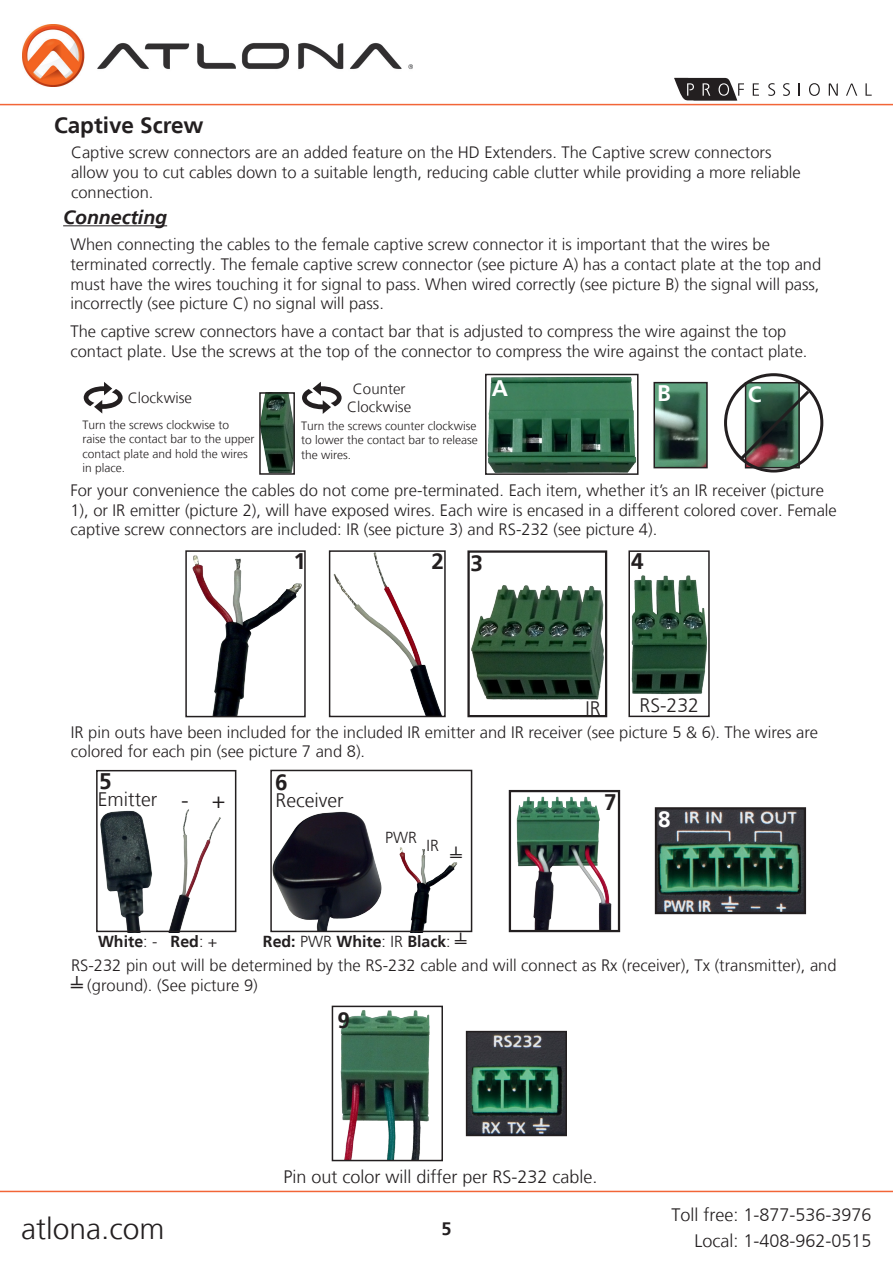
<style>
.page{position:relative;width:893px;height:1263px;background:#fff}
.page>*{position:absolute;margin:0;border:0;box-sizing:border-box;transform-origin:0 0}
.t1{font:300 30px "Frutiger LT";color:#231f20}
.t2{font:300 22.8px "Frutiger LT";color:#231f20}
.t3{font:700 22.5px "Frutiger LT";color:#231f20}
.t4{font:700 22.5px "Frutiger LT";color:#fff}
.t5{font:300 19.5px "Frutiger LT";color:#231f20}
.t6{font:italic 700 19.5px "Frutiger LT";color:#231f20}
.t7{font:300 18px/26px "Frutiger LT";color:#231f20;text-align:right}
.t8{font:700 18px "Frutiger LT";color:#231f20}
.t9{font:300 16.5px/19.8px "Frutiger LT";color:#231f20}
.t10{font:700 15.9px "Frutiger LT";color:#231f20}
.t11{font:300 15.9px "Frutiger LT";color:#231f20}
.t12{font:15.9px "Times New Roman";color:#231f20}
.t13{font:300 15px "Frutiger LT";color:#231f20}
.t14{font:300 12px/14.4px "Frutiger LT";color:#231f20}
.s1{font-weight:300}
.s2{font-family:"Times New Roman";font-weight:400}
.s3{font-family:"Arial";font-weight:400}
</style>
<div class="page">
<img style="left:333px;top:553px;width:109px;height:161px">
<div style="left:329px;top:550px;width:117px;height:167px;border:2px solid #231f20"></div>
<img style="left:471px;top:585px;width:133px;height:115px">
<div style="left:467px;top:550px;width:140px;height:167px;border:2px solid #231f20"></div>
<hr style="left:63px;top:225px;width:104px;height:1px;background:#231f20">
<img style="left:658px;top:810px;width:145px;height:101px">
<div style="left:655px;top:807px;width:151px;height:107px;border:2px solid #231f20"></div>
<img style="left:516px;top:796px;width:96px;height:133px">
<div style="left:509px;top:790px;width:111px;height:142px;border:2px solid #231f20"></div>
<img style="left:488px;top:377px;width:147px;height:95px">
<div style="left:485px;top:374px;width:153px;height:101px;border:2px solid #231f20"></div>
<img style="left:656px;top:385px;width:49px;height:80px">
<div style="left:653px;top:382px;width:55px;height:86px;border:2px solid #231f20"></div>
<img style="left:748px;top:385px;width:49px;height:80px">
<div style="left:745px;top:382px;width:55px;height:86px;border:2px solid #231f20"></div>
<img style="left:192px;top:555px;width:110px;height:159px">
<div style="left:185px;top:550px;width:121px;height:167px;border:2px solid #231f20"></div>
<img style="left:100px;top:810px;width:37px;height:119px">
<img style="left:137px;top:803px;width:100px;height:129px">
<div style="left:96px;top:770px;width:140px;height:162px;border:2px solid #231f20"></div>
<img style="left:273px;top:811px;width:109px;height:118px">
<img style="left:399px;top:847px;width:59px;height:82px">
<div style="left:270px;top:770px;width:202px;height:162px;border:2px solid #231f20"></div>
<div style="left:724px;top:373px;width:99px;height:99px;border:3px solid #231f20;border-radius:50%"></div>
<svg style="left:737px;top:387px;width:75px;height:76px"></svg>
<svg style="left:302px;top:382px;width:40px;height:32px"></svg>
<svg style="left:84px;top:382px;width:39px;height:31px"></svg>
<img style="left:262px;top:395px;width:30px;height:77px">
<div style="left:259px;top:392px;width:36px;height:83px;border:2px solid #231f20"></div>
<img style="left:340px;top:1010px;width:90px;height:148px">
<div style="left:332px;top:1006px;width:111px;height:155px;border:2px solid #231f20"></div>
<img style="left:469px;top:1034px;width:95px;height:99px">
<div style="left:466px;top:1031px;width:101px;height:105px;border:2px solid #231f20"></div>
<img style="left:631px;top:575px;width:76px;height:120px">
<div style="left:628px;top:550px;width:82px;height:167px;border:2px solid #231f20"></div>
<hr style="left:0;top:1191px;width:893px;height:1px;background:#f26537">
<hr style="left:0;top:104px;width:893px;height:1px;background:#f26537">
<img style="left:23px;top:25px;width:389px;height:62px">
<svg style="left:753px;top:83px;width:6px;height:13px"></svg>
<svg style="left:783px;top:83px;width:7px;height:13px"></svg>
<svg style="left:768px;top:83px;width:7px;height:13px"></svg>
<svg style="left:799px;top:83px;width:1px;height:13px"></svg>
<svg style="left:809px;top:83px;width:11px;height:13px"></svg>
<svg style="left:829px;top:83px;width:9px;height:13px"></svg>
<svg style="left:846px;top:83px;width:11px;height:13px"></svg>
<svg style="left:865px;top:83px;width:7px;height:13px"></svg>
<svg style="left:674px;top:78px;width:70px;height:22px"></svg>
<p class="t3" style="left:54px;top:112px;width:151px">Captive Screw</p>
<p class="t9" style="left:71px;top:143px;width:731px">Captive screw connectors are an added feature on the HD Extenders. The Captive screw connectors allow you to cut cables down to a suitable length, reducing cable clutter while providing a more reliable connection.</p>
<p class="t6" style="left:63px;top:206px;width:105px">Connecting</p>
<p class="t9" style="left:70px;top:235px;width:752px">When connecting the cables to the female captive screw connector it is important that the wires be terminated correctly. The female captive screw connector (see picture A) has a contact plate at the top and must have the wires touching it for signal to pass. When wired correctly (see picture B) the signal will pass, incorrectly (see picture C) no signal will pass.</p>
<p class="t9" style="left:70px;top:322px;width:739px">The captive screw connectors have a contact bar that is adjusted to compress the wire against the top contact plate. Use the screws at the top of the connector to compress the wire against the contact plate.</p>
<p class="t13" style="left:128px;top:390px;width:66px">Clockwise</p>
<p class="t13" style="left:353px;top:380px;width:54px">Counter</p>
<p class="t13" style="left:347px;top:398px;width:66px">Clockwise</p>
<p class="t14" style="left:82px;top:418px;width:174px">Turn the screws clockwise to raise the contact bar to the upper contact plate and hold the wires in place.</p>
<p class="t14" style="left:301px;top:419px;width:178px;text-align:justify">Turn the screws counter clockwise to lower the contact bar to release the wires.</p>
<p class="t4" style="left:492px;top:375px;width:18px">A</p>
<p class="t4" style="left:657px;top:380px;width:15px">B</p>
<p class="t4" style="left:748px;top:381px;width:15px">C</p>
<p class="t9" style="left:70px;top:480px;width:768px">For your convenience the cables do not come pre-terminated. Each item, whether it’s an IR receiver (picture<br>1), or IR emitter (picture 2), will have exposed wires. Each wire is encased in a different colored cover. Female captive screw connectors are included: IR (see picture 3) and RS-232 (see picture 4).</p>
<p class="t3" style="left:293px;top:548px;width:14px">1</p>
<p class="t3" style="left:432px;top:548px;width:14px">2</p>
<p class="t3" style="left:471px;top:550px;width:14px">3</p>
<p class="t3" style="left:631px;top:548px;width:14px">4</p>
<p class="t5" style="left:585px;top:697px;width:17px">IR</p>
<p class="t5" style="left:639px;top:694px;width:61px">RS-232</p>
<p class="t9" style="left:71px;top:722px;width:749px">IR pin outs have been included for the included IR emitter and IR receiver (see picture 5 &amp; 6). The wires are colored for each pin (see picture 7 and 8).</p>
<p class="t3" style="left:99px;top:768px;width:14px">5</p>
<p class="t3" style="left:275px;top:769px;width:14px">6</p>
<p class="t5" style="left:98px;top:788px;width:61px">Emitter</p>
<p class="t2" style="left:181px;top:787px;width:46px">- +</p>
<p class="t5" style="left:275px;top:790px;width:70px">Receiver</p>
<p class="t11" style="left:385px;top:828px;width:33px">PWR</p>
<p class="t11" style="left:427px;top:837px;width:14px">IR</p>
<p class="t12" style="left:451px;top:845px;width:13px">╧</p>
<p class="t10" style="left:98px;top:932px;width:121px">White<span class="s1">: -</span> Red<span class="s1">: +</span></p>
<p class="t10" style="left:263px;top:932px;width:205px">Red: <span class="s1">PWR</span> White<span class="s1">: IR</span> Black<span class="s1">:</span> <span class="s2">╧</span></p>
<p class="t3" style="left:604px;top:789px;width:14px">7</p>
<p class="t4" style="left:658px;top:806px;width:14px">8</p>
<p class="t9" style="left:71px;top:956px;width:767px">RS-232 pin out will be determined by the RS-232 cable and will connect as Rx (receiver), Tx (transmitter), and <span class="s3">╧</span> (ground). (See picture 9)</p>
<p class="t3" style="left:338px;top:1007px;width:14px">9</p>
<p class="t7" style="left:284px;top:1164px;width:316px">Pin out color will differ per RS-232 cable.</p>
<h1 class="t1" style="left:21px;top:1212px;width:145px">atlona.com</h1>
<p class="t7" style="left:672px;top:1202px;width:202px">Toll free: 1-877-536-3976<br>Local: 1-408-962-0515</p>
<p class="t8" style="left:441px;top:1218px;width:12px">5</p>
</div>
